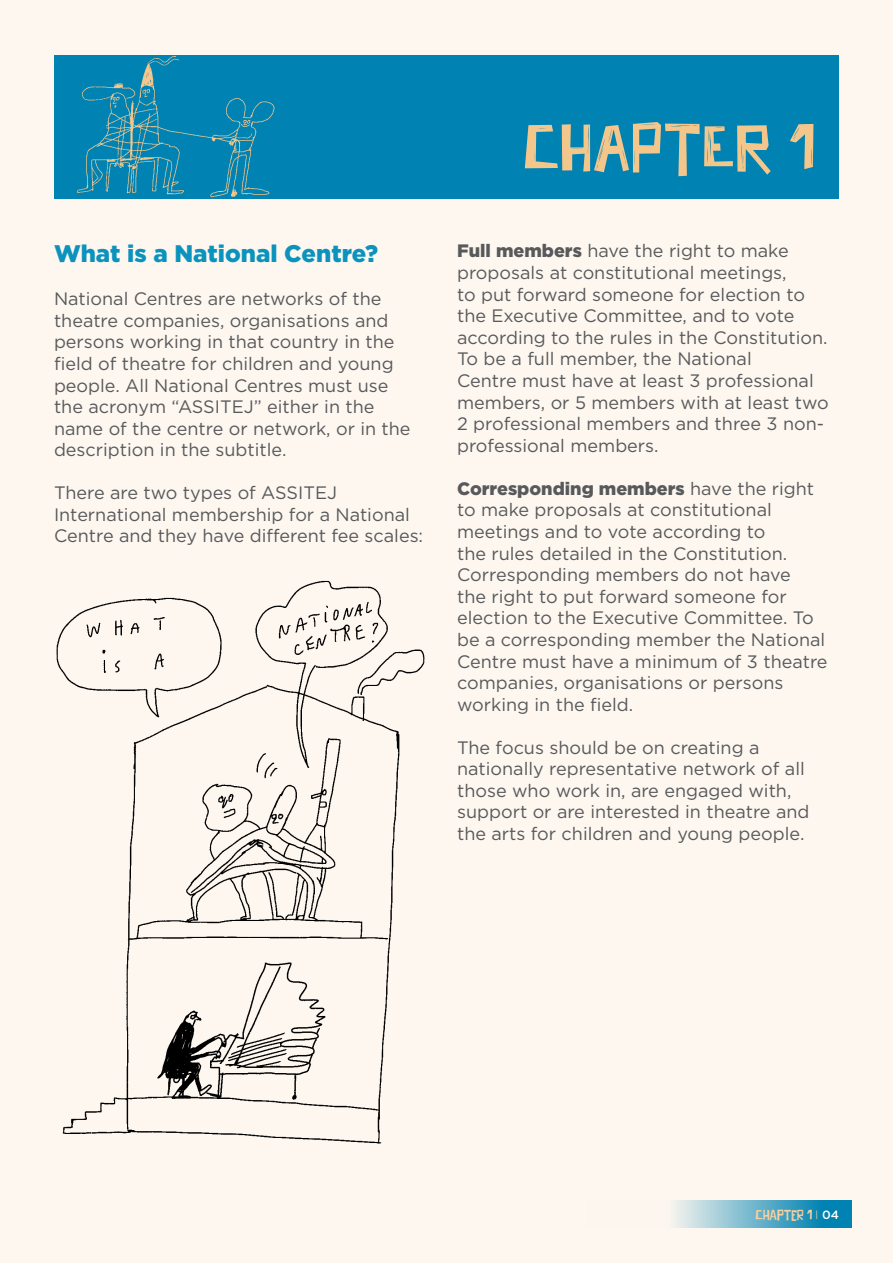
<style>
.page{position:relative;width:893px;height:1263px;background:#fdf7f0}
.page>*{position:absolute;margin:0;border:0;box-sizing:border-box;transform-origin:0 0}
.t1{font:57px "Fifties Movies";letter-spacing:.02em;color:#f3c68c}
.t2{font:900 24px "Gotham";color:#0b93bd}
.t3{font:18px/21.6px "Gotham";color:#58595b}
.t4{font:12px "Fifties Movies";color:#f5d0a0}
.s1{font-weight:900}
.s2{font-family:"Gotham";font-weight:300}
.s3{font-family:"Gotham";font-weight:500;color:#fff}
</style>
<div class="page">
<svg style="left:674px;top:1200px;width:177px;height:28px"></svg>
<img style="left:56px;top:580px;width:369px;height:564px">
<div style="left:55px;top:55px;width:784px;height:143px;background:#0082b2"></div>
<img style="left:76px;top:55px;width:199px;height:143px">
<h2 class="t2" style="left:54px;top:237px;width:326px">What is a National Centre?</h2>
<p class="t3" style="left:54px;top:288px;width:358px">National Centres are networks of the theatre companies, organisations and persons working in that country in the field of theatre for children and young people. All National Centres must use the acronym “ASSITEJ” either in the name of the centre or network, or in the description in the subtitle.</p>
<p class="t3" style="left:54px;top:482px;width:371px">There are two types of ASSITEJ<br>International membership for a National<br>Centre and they have different fee scales:</p>
<h1 class="t1" style="left:523px;top:115px;width:293px">CHAPTER 1</h1>
<p class="t3" style="left:457px;top:240px;width:373px"><span class="s1">Full members</span> have the right to make proposals at constitutional meetings,<br>to put forward someone for election to the Executive Committee, and to vote according to the rules in the Constitution.<br>To be a full member, the National<br>Centre must have at least 3 professional members, or 5 members with at least two 2 professional members and three 3 non&shy;professional members.</p>
<p class="t3" style="left:457px;top:477px;width:372px"><span class="s1">Corresponding members</span> have the right to make proposals at constitutional meetings and to vote according to<br>the rules detailed in the Constitution.<br>Corresponding members do not have<br>the right to put forward someone for election to the Executive Committee. To be a corresponding member the National Centre must have a minimum of 3 theatre companies, organisations or persons working in the field.</p>
<p class="t3" style="left:457px;top:736px;width:354px">The focus should be on creating a nationally representative network of all those who work in, are engaged with, support or are interested in theatre and the arts for children and young people.</p>
<p class="t4" style="left:755px;top:1207px;width:85px">CHAPTER 1 <span class="s2">I</span> <span class="s3">04</span></p>
</div>
